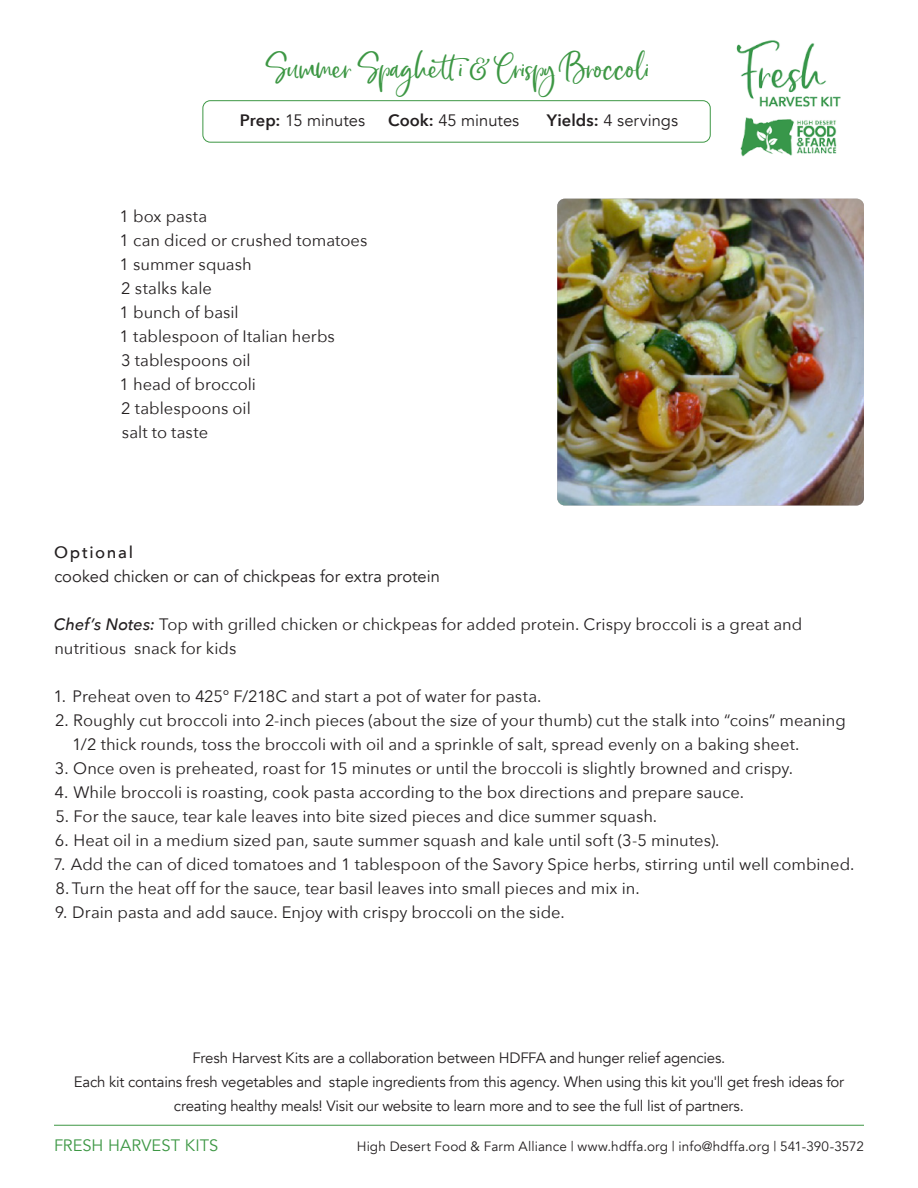
<style>
.page{position:relative;width:918px;height:1188px;background:#fff}
.page>*{position:absolute;margin:0;border:0;box-sizing:border-box;transform-origin:0 0}
.Body{font:48px "Chinup Buttercup";letter-spacing:.005em;color:#3d9744}
.Subheading{font:16.5px/24px "Avenir Next";color:#231f20}
.Ingredients_Indented{font:16.5px "Avenir Next";color:#231f20}
.Body-2{font:16.5px "Avenir";color:#231f20}
.Subheading-2{font:16.5px "Avenir";color:#231f20}
.t1{font:16.5px "Avenir";color:#3d9744}
.Subheading-3{font:500 16.5px "Avenir Next";letter-spacing:.1em;color:#231f20}
.t2{font:15px/24px "Avenir";letter-spacing:-.015em;color:#231f20;text-align:center}
.t3{font:13.5px "Avenir";letter-spacing:.01em;color:#231f20}
.s1{font-family:"Avenir Next";font-weight:600}
.s2{font-weight:500;font-style:italic}
</style>
<div class="page">
<div style="left:202px;top:100px;width:509px;height:43px;border:1px solid #3d9744;border-radius:8px"></div>
<hr style="left:54px;top:1125px;width:810px;height:1px;background:#3d9744">
<img style="left:736px;top:40px;width:105px;height:117px">
<img style="left:557px;top:199px;width:307px;height:306px">
<p class="Body" style="left:267px;top:42px;width:384px">Summer Spaghetti &amp; Crispy Broccoli</p>
<p class="Body-2" style="left:240px;top:110px;width:127px"><span class="s1">Prep:</span> 15 minutes</p>
<p class="Body-2" style="left:388px;top:110px;width:133px"><span class="s1">Cook:</span> 45 minutes</p>
<p class="Body-2" style="left:547px;top:110px;width:133px"><span class="s1">Yields:</span> 4 servings</p>
<p class="Ingredients_Indented" style="left:119px;top:202px;width:89px">1 box pasta</p>
<p class="Ingredients_Indented" style="left:119px;top:226px;width:250px">1 can diced or crushed tomatoes</p>
<p class="Ingredients_Indented" style="left:119px;top:250px;width:134px">1 summer squash</p>
<p class="Ingredients_Indented" style="left:121px;top:274px;width:92px">2 stalks kale</p>
<p class="Ingredients_Indented" style="left:119px;top:298px;width:121px">1 bunch of basil</p>
<p class="Ingredients_Indented" style="left:119px;top:322px;width:217px">1 tablespoon of Italian herbs</p>
<p class="Ingredients_Indented" style="left:121px;top:346px;width:131px">3 tablespoons oil</p>
<p class="Ingredients_Indented" style="left:119px;top:370px;width:138px">1 head of broccoli</p>
<p class="Ingredients_Indented" style="left:121px;top:394px;width:131px">2 tablespoons oil</p>
<p class="Ingredients_Indented" style="left:122px;top:418px;width:88px">salt to taste</p>
<p class="Subheading-3" style="left:54px;top:538px;width:80px">Optional</p>
<p class="Subheading-2" style="left:54px;top:566px;width:387px">cooked chicken or can of chickpeas for extra protein</p>
<p class="Subheading" style="left:54px;top:612px;width:750px"><span class="s2">Chef’s Notes:</span> Top with grilled chicken or chickpeas for added protein. Crispy broccoli is a great and</p>
<p class="Subheading" style="left:54px;top:636px;width:183px">nutritious snack for kids</p>
<p class="Subheading" style="left:53px;top:684px;width:490px">1. Preheat oven to 425° F/218C and start a pot of water for pasta.</p>
<p class="Subheading" style="left:72px;top:708px;width:775px;text-indent:-17px">2. Roughly cut broccoli into 2-inch pieces (about the size of your thumb) cut the stalk into “coins” meaning<br>1/2 thick rounds, toss the broccoli with oil and a sprinkle of salt, spread evenly on a baking sheet.</p>
<p class="Subheading" style="left:55px;top:756px;width:740px">3. Once oven is preheated, roast for 15 minutes or until the broccoli is slightly browned and crispy.</p>
<p class="Subheading" style="left:55px;top:780px;width:691px">4. While broccoli is roasting, cook pasta according to the box directions and prepare sauce.</p>
<p class="Subheading" style="left:55px;top:804px;width:603px">5. For the sauce, tear kale leaves into bite sized pieces and dice summer squash.</p>
<p class="Subheading" style="left:55px;top:828px;width:666px">6. Heat oil in a medium sized pan, saute summer squash and kale until soft (3-5 minutes).</p>
<p class="Subheading" style="left:53px;top:852px;width:802px">7. Add the can of diced tomatoes and 1 tablespoon of the Savory Spice herbs, stirring until well combined.</p>
<p class="Subheading" style="left:55px;top:876px;width:586px">8. Turn the heat off for the sauce, tear basil leaves into small pieces and mix in.</p>
<p class="Subheading" style="left:55px;top:900px;width:511px">9. Drain pasta and add sauce. Enjoy with crispy broccoli on the side.</p>
<p class="t2" style="left:74px;top:1046px;width:772px">Fresh Harvest Kits are a collaboration between HDFFA and hunger relief agencies.<br>Each kit contains fresh vegetables and staple ingredients from this agency. When using this kit you'll get fresh ideas for creating healthy meals! Visit our website to learn more and to see the full list of partners.</p>
<p class="t1" style="left:54px;top:1136px;width:166px">FRESH HARVEST KITS</p>
<p class="t3" style="left:357px;top:1138px;width:509px">High Desert Food &amp; Farm Alliance | www.hdffa.org | info@hdffa.org | 541-390-3572</p>
</div>
